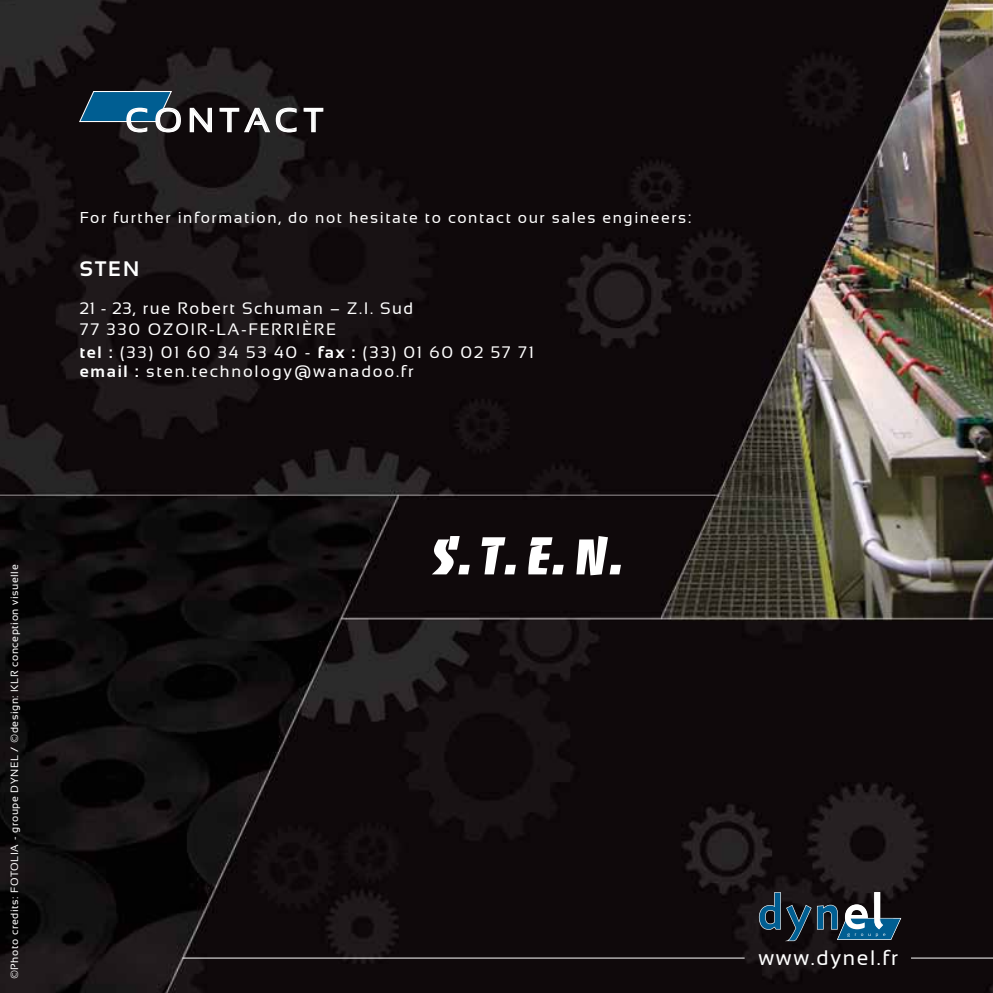
<style>
.page{position:relative;width:993px;height:993px;background:#fff}
.page>*{position:absolute;margin:0;border:0;box-sizing:border-box;transform-origin:0 0}
.t1{font:32.9px "Sansation";letter-spacing:.15em;color:#fff;scale:1.05 1}
.t2{font:21px "Sansation";letter-spacing:.08em;color:#fff}
.t3{font:700 21px "Sansation";color:#fff}
.t4{font:16.62px/21px "Sansation";letter-spacing:.1em;color:#fff}
.t5{font:15.75px "Sansation";letter-spacing:.1em;color:#fff}
.t6{font:10.5px "Sansation";letter-spacing:.055em;color:#fff}
.s1{font-size:16.62px}
.s2{font-weight:700}
</style>
<div class="page">
<img style="left:0;top:0;width:992px;height:992px">
<svg style="left:431px;top:536px;width:38px;height:38px"></svg>
<svg style="left:481px;top:537px;width:34px;height:37px"></svg>
<svg style="left:528px;top:537px;width:35px;height:37px"></svg>
<svg style="left:576px;top:536px;width:44px;height:39px"></svg>
<hr style="left:910px;top:957px;width:82px;height:1px;background:#fff">
<hr style="left:182px;top:957px;width:562px;height:1px;background:#fff">
<svg style="left:758px;top:891px;width:143px;height:49px;background:#2b4150"></svg>
<hr style="left:848px;top:914px;width:16px;height:3px;background:#fff">
<svg style="left:78px;top:90px;width:104px;height:43px;background:#29546d"></svg>
<svg style="left:189px;top:107px;width:24px;height:26px"></svg>
<svg style="left:219px;top:107px;width:78px;height:26px;background:#494647"></svg>
<svg style="left:303px;top:107px;width:21px;height:26px"></svg>
<h1 class="t1" style="left:125px;top:102px;width:190px">CONTACT</h1>
<p class="t5" style="left:80px;top:209px;width:612px">For further information, do not hesitate to contact our sales engineers<span class="s1">:</span></p>
<p class="t3" style="left:80px;top:256px;width:61px">STEN</p>
<p class="t4" style="left:80px;top:298px;width:335px">21 - 23, rue Robert Schuman – Z.I. Sud<br>77 330 OZOIR-LA-FERRIÈRE</p>
<p class="t4" style="left:80px;top:342px;width:455px;line-height:19.2px"><span class="s2">tel :</span> (33) 01 60 34 53 40 - <span class="s2">fax :</span> (33) 01 60 02 57 71 <span class="s2">email :</span> sten.technology@wanadoo.fr</p>
<p class="t6" style="left:8px;top:979px;width:416px;rotate:-90deg">©Photo credits: FOTOLIA - groupe DYNEL / ©design: KLR conception visuelle</p>
<p class="t2" style="left:758px;top:945px;width:141px">www.dynel.fr</p>
</div>
